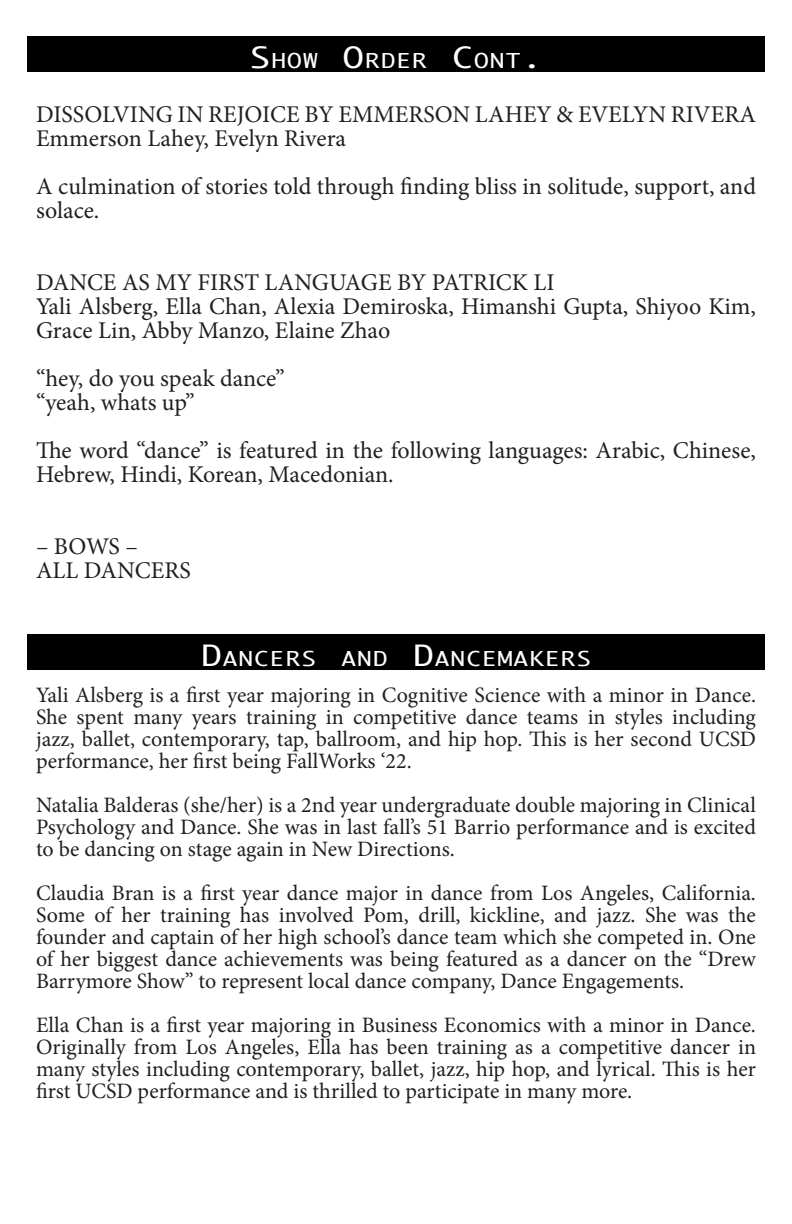
<style>
.page{position:relative;width:792px;height:1224px;background:#fff}
.page>*{position:absolute;margin:0;border:0;box-sizing:border-box;transform-origin:0 0}
.t1{font:24px/24px "Minion Pro";color:#231f20}
.t2{font:22px/22px "Minion Pro";letter-spacing:-.005em;color:#231f20;text-align:justify}
.t3{font:19.6px "Monaco";letter-spacing:.045em;color:#fff;scale:1.25 1}
.s1{font-size:28px}
</style>
<div class="page">
<div style="left:27px;top:36px;width:738px;height:36px;background:#000"></div>
<div style="left:27px;top:634px;width:738px;height:36px;background:#000"></div>
<p class="t3" style="left:250px;top:44px;width:236px"><span class="s1">S</span>HOW <span class="s1">O</span>RDER <span class="s1">C</span>ONT<span class="s1">.</span></p>
<p class="t1" style="left:36px;top:103px;width:722px">DISSOLVING IN REJOICE BY EMMERSON LAHEY &amp; EVELYN RIVERA</p>
<p class="t1" style="left:36px;top:127px;width:312px">Emmerson Lahey, Evelyn Rivera</p>
<p class="t1" style="left:36px;top:175px;width:722px">A culmination of stories told through finding bliss in solitude, support, and solace.</p>
<p class="t1" style="left:36px;top:271px;width:520px">DANCE AS MY FIRST LANGUAGE BY PATRICK LI</p>
<p class="t1" style="left:36px;top:295px;width:721px">Yali Alsberg, Ella Chan, Alexia Demiroska, Himanshi Gupta, Shiyoo Kim,<br>Grace Lin, Abby Manzo, Elaine Zhao</p>
<p class="t1" style="left:36px;top:367px;width:250px">“hey, do you speak dance”</p>
<p class="t1" style="left:36px;top:391px;width:160px">“yeah, whats up”</p>
<p class="t1" style="left:36px;top:439px;width:722px">The word “dance” is featured in the following languages: Arabic, Chinese,<br>Hebrew, Hindi, Korean, Macedonian.</p>
<p class="t1" style="left:36px;top:535px;width:103px">– BOWS –</p>
<p class="t1" style="left:36px;top:559px;width:156px">ALL DANCERS</p>
<p class="t3" style="left:201px;top:642px;width:94px"><span class="s1">D</span>ANCERS</p>
<p class="t3" style="left:341px;top:642px;width:201px">AND <span class="s1">D</span>ANCEMAKERS</p>
<p class="t2" style="left:36px;top:685px;width:722px">Yali Alsberg is a first year majoring in Cognitive Science with a minor in Dance.<br>She spent many years training in competitive dance teams in styles including jazz, ballet, contemporary, tap, ballroom, and hip hop. This is her second UCSD performance, her first being FallWorks ‘22.</p>
<p class="t2" style="left:36px;top:795px;width:722px">Natalia Balderas (she/her) is a 2nd year undergraduate double majoring in Clinical Psychology and Dance. She was in last fall’s 51 Barrio performance and is excited to be dancing on stage again in New Directions.</p>
<p class="t2" style="left:36px;top:883px;width:722px">Claudia Bran is a first year dance major in dance from Los Angeles, California.<br>Some of her training has involved Pom, drill, kickline, and jazz. She was the founder and captain of her high school’s dance team which she competed in. One of her biggest dance achievements was being featured as a dancer on the “Drew Barrymore Show” to represent local dance company, Dance Engagements.</p>
<p class="t2" style="left:36px;top:1015px;width:722px">Ella Chan is a first year majoring in Business Economics with a minor in Dance.<br>Originally from Los Angeles, Ella has been training as a competitive dancer in many styles including contemporary, ballet, jazz, hip hop, and lyrical. This is her first UCSD performance and is thrilled to participate in many more.</p>
</div>
